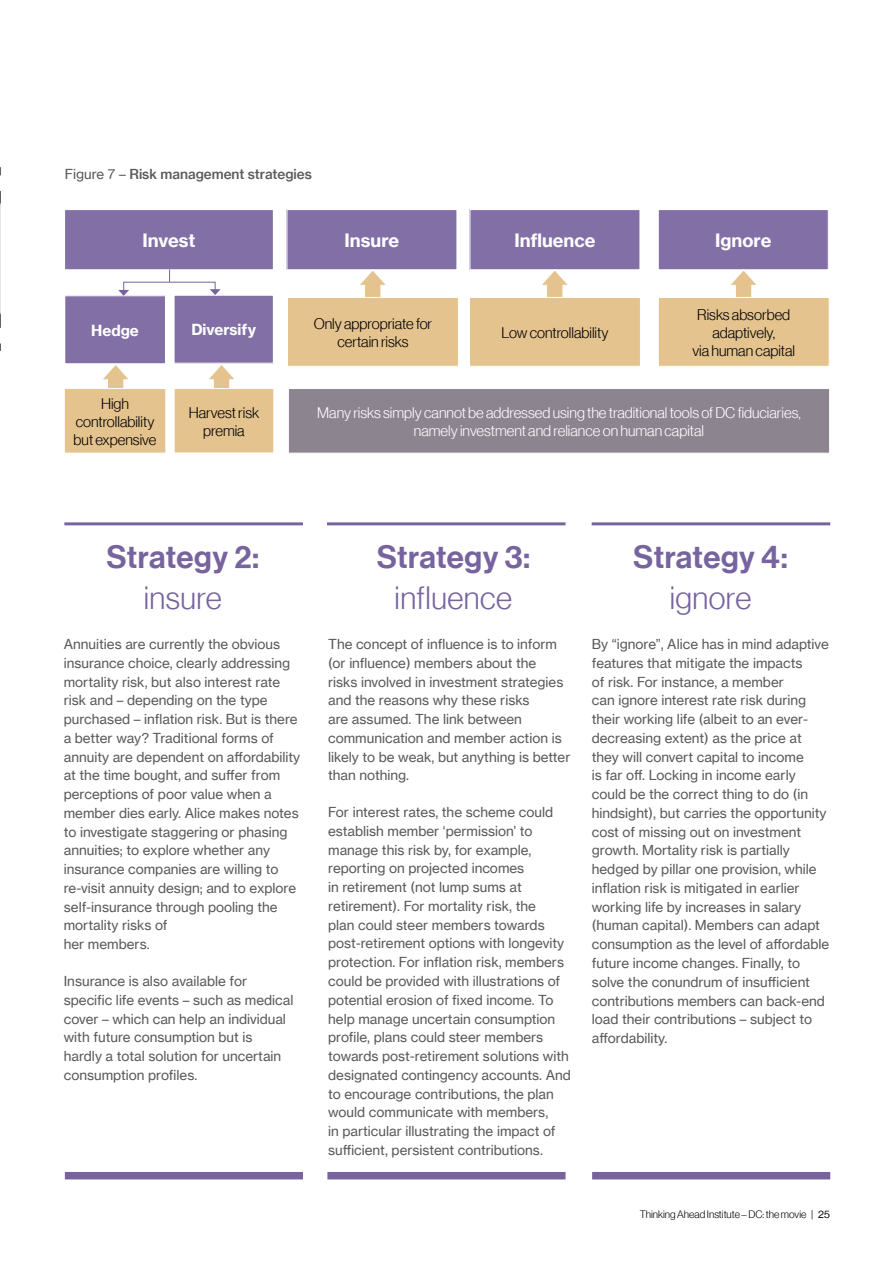
<style>
.page{position:relative;width:893px;height:1263px;background:#fff}
.page>*{position:absolute;margin:0;border:0;box-sizing:border-box;transform-origin:0 0}
.t1{font:31.5px "N Haas Grotesk DS Pro 65 Md";letter-spacing:.01em;color:#77649e}
.t2{font:31.5px "N Haas Grotesk DS Pro 45 Lt";letter-spacing:.015em;color:#77649e}
.t3{font:18px "N Haas Grotesk TX Pro 75 Bd";color:#fff}
.t4{font:15px/18px "N Haas Grotesk DS Pro 45 Lt";color:#000;text-align:center}
.t5{font:15px/18px "N Haas Grotesk DS Pro 45 Lt";color:#fff;text-align:center}
.t6{font:15px "N Haas Grotesk TX Pro 75 Bd";color:#fff}
.t7{font:13.5px/18.8px "N Haas Grotesk TX Pro 55 Rg";color:#58595b}
.t8{font:13.5px "N Haas Grotesk TX Pro 65 Md";color:#58595b}
.t9{font:10.5px "N Haas Grotesk DS Pro 45 Lt";color:#000}
.s1{font-family:"N Haas Grotesk TX Pro 55 Rg"}
.s2{font-family:"N Haas Grotesk DS Pro 55 Rg"}
</style>
<div class="page">
<div style="left:65px;top:210px;width:208px;height:60px;background:#816fa5"></div>
<div style="left:64px;top:209px;width:210px;height:61px;border:1px solid #fff"></div>
<div style="left:287px;top:210px;width:170px;height:60px;background:#816fa5"></div>
<div style="left:286px;top:209px;width:172px;height:61px;border:1px solid #fff"></div>
<div style="left:470px;top:210px;width:170px;height:60px;background:#816fa5"></div>
<div style="left:469px;top:209px;width:172px;height:61px;border:1px solid #fff"></div>
<div style="left:658px;top:210px;width:170px;height:60px;background:#816fa5"></div>
<div style="left:658px;top:209px;width:171px;height:61px;border:1px solid #fff"></div>
<svg style="left:469px;top:269px;width:172px;height:97px"></svg>
<svg style="left:658px;top:269px;width:171px;height:97px"></svg>
<svg style="left:287px;top:269px;width:171px;height:97px"></svg>
<div style="left:289px;top:389px;width:540px;height:64px;background:#8c848f"></div>
<svg style="left:64px;top:365px;width:102px;height:88px"></svg>
<svg style="left:174px;top:365px;width:100px;height:88px"></svg>
<div style="left:65px;top:296px;width:101px;height:68px;background:#816fa5"></div>
<div style="left:64px;top:295px;width:102px;height:69px;border:1px solid #fff"></div>
<div style="left:174px;top:295px;width:99px;height:68px;background:#816fa5"></div>
<div style="left:173px;top:295px;width:101px;height:69px;border:1px solid #fff"></div>
<svg style="left:118px;top:269px;width:103px;height:27px"></svg>
<div style="left:65px;top:1172px;width:238px;height:7px;background:#77649e"></div>
<hr style="left:64px;top:522px;width:239px;height:3px;background:#77649e">
<div style="left:327px;top:1172px;width:239px;height:7px;background:#77649e"></div>
<hr style="left:327px;top:522px;width:239px;height:3px;background:#77649e">
<div style="left:592px;top:1172px;width:238px;height:7px;background:#77649e"></div>
<hr style="left:592px;top:522px;width:238px;height:3px;background:#77649e">
<svg style="left:0;top:167px;width:1px;height:184px"></svg>
<p class="t8" style="left:65px;top:165px;width:249px"><span class="s1">Figure 7 –</span> Risk management strategies</p>
<h2 class="t3" style="left:143px;top:229px;width:54px">Invest</h2>
<h2 class="t3" style="left:345px;top:229px;width:56px">Insure</h2>
<h2 class="t3" style="left:514px;top:229px;width:83px">Influence</h2>
<h2 class="t3" style="left:715px;top:229px;width:58px">Ignore</h2>
<p class="t6" style="left:91px;top:321px;width:49px">Hedge</p>
<p class="t6" style="left:191px;top:320px;width:66px">Diversify</p>
<p class="t4" style="left:74px;top:394px;width:84px">High controllability but expensive</p>
<p class="t4" style="left:189px;top:403px;width:72px">Harvest risk premia</p>
<p class="t4" style="left:314px;top:314px;width:120px">Only appropriate for certain risks</p>
<p class="t4" style="left:501px;top:323px;width:108px">Low controllability</p>
<p class="t4" style="left:692px;top:305px;width:104px">Risks absorbed adaptively,<br>via human capital</p>
<p class="t5" style="left:317px;top:403px;width:485px">Many risks simply cannot be addressed using the traditional tools of DC fiduciaries, namely investment and reliance on human capital</p>
<h1 class="t1" style="left:106px;top:538px;width:155px">Strategy 2:</h1>
<h1 class="t2" style="left:144px;top:580px;width:80px">insure</h1>
<p class="t7" style="left:64px;top:635px;width:238px">Annuities are currently the obvious insurance choice, clearly addressing mortality risk, but also interest rate risk and – depending on the type purchased – inflation risk. But is there a better way? Traditional forms of annuity are dependent on affordability at the time bought, and suffer from perceptions of poor value when a member dies early. Alice makes notes to investigate staggering or phasing annuities; to explore whether any insurance companies are willing to re-visit annuity design; and to explore self-insurance through pooling the mortality risks of<br>her members.</p>
<p class="t7" style="left:64px;top:972px;width:231px">Insurance is also available for specific life events – such as medical cover – which can help an individual with future consumption but is hardly a total solution for uncertain consumption profiles.</p>
<h1 class="t1" style="left:377px;top:538px;width:155px">Strategy 3:</h1>
<h1 class="t2" style="left:395px;top:580px;width:119px">influence</h1>
<p class="t7" style="left:328px;top:635px;width:244px">The concept of influence is to inform (or influence) members about the<br>risks involved in investment strategies and the reasons why these risks<br>are assumed. The link between communication and member action is likely to be weak, but anything is better than nothing.</p>
<p class="t7" style="left:328px;top:803px;width:244px">For interest rates, the scheme could establish member ‘permission’ to manage this risk by, for example, reporting on projected incomes<br>in retirement (not lump sums at retirement). For mortality risk, the<br>plan could steer members towards post-retirement options with longevity protection. For inflation risk, members could be provided with illustrations of potential erosion of fixed income. To help manage uncertain consumption profile, plans could steer members towards post-retirement solutions with designated contingency accounts. And to encourage contributions, the plan would communicate with members,<br>in particular illustrating the impact of sufficient, persistent contributions.</p>
<h1 class="t1" style="left:633px;top:538px;width:156px">Strategy 4:</h1>
<h1 class="t2" style="left:670px;top:580px;width:83px">ignore</h1>
<p class="t7" style="left:592px;top:635px;width:239px">By “ignore”, Alice has in mind adaptive features that mitigate the impacts<br>of risk. For instance, a member<br>can ignore interest rate risk during their working life (albeit to an ever&shy;decreasing extent) as the price at they will convert capital to income<br>is far off. Locking in income early could be the correct thing to do (in hindsight), but carries the opportunity cost of missing out on investment growth. Mortality risk is partially hedged by pillar one provision, while inflation risk is mitigated in earlier working life by increases in salary (human capital). Members can adapt consumption as the level of affordable future income changes. Finally, to solve the conundrum of insufficient contributions members can back-end load their contributions – subject to affordability.</p>
<p class="t9" style="left:640px;top:1209px;width:192px">Thinking Ahead Institute – DC: the movie | <span class="s2">25</span></p>
</div>
